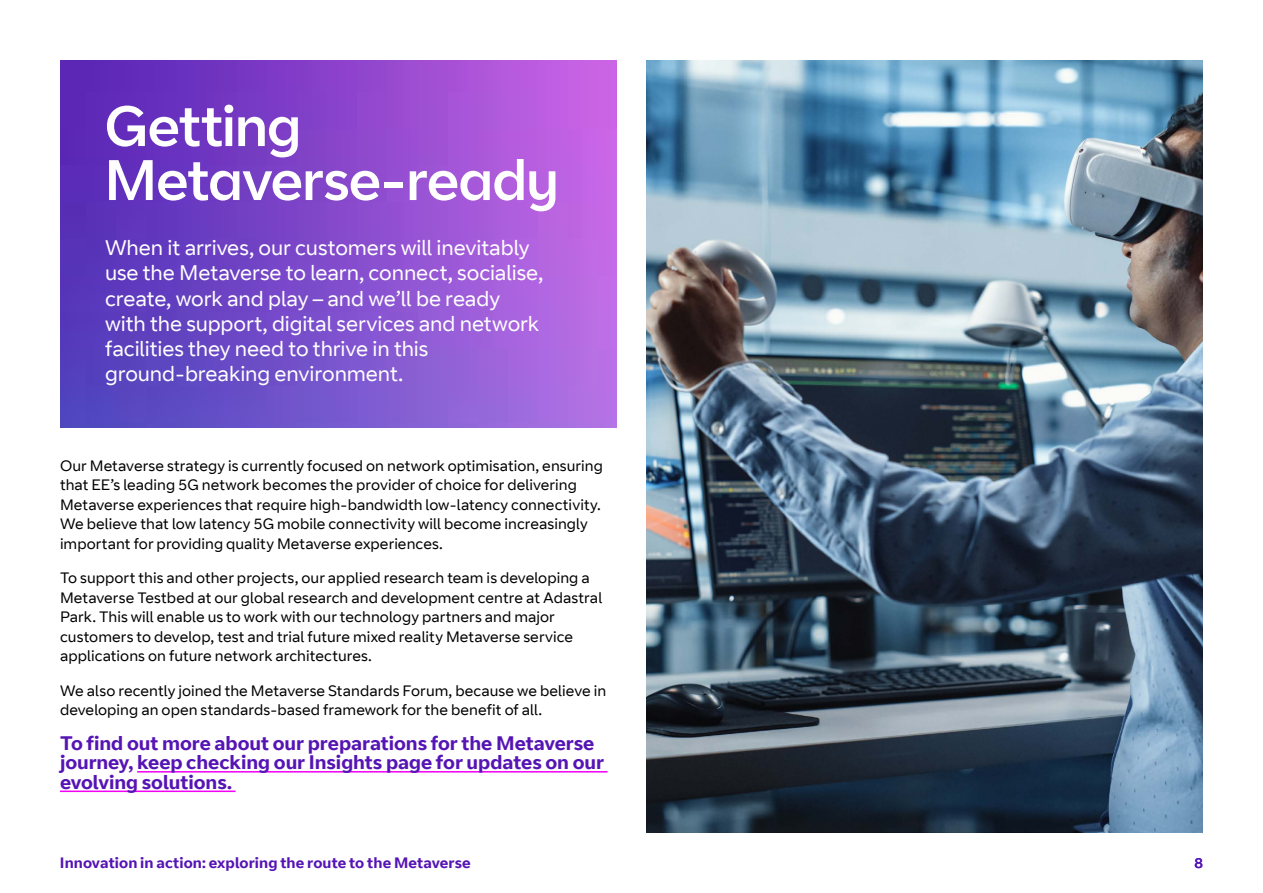
<style>
.page{position:relative;width:1263px;height:893px;background:#fff}
.page>*{position:absolute;margin:0;border:0;box-sizing:border-box;transform-origin:0 0}
.t1{font:57px/54px "BT Curve Headline";letter-spacing:-.005em;color:#fff}
.t2{font:21px/25.2px "BT Curve";letter-spacing:-.005em;color:#fff}
.t3{font:700 19.5px/19.5px "BT Curve";letter-spacing:-.005em;color:#5514b4}
.t4{font:15px/19.5px "BT Curve";letter-spacing:.005em;color:#000}
.t5{font:700 15px "BT Curve";letter-spacing:.005em;color:#5514b4}
.t6{font:14.25px "BT Curve Headline";color:#5514b4}
</style>
<div class="page">
<img style="left:60px;top:60px;width:556px;height:367px">
<hr style="left:137px;top:771px;width:471px;height:2px;background:#f200f5">
<hr style="left:60px;top:790px;width:176px;height:2px;background:#f200f5">
<img style="left:646px;top:60px;width:557px;height:772px">
<h1 class="t1" style="left:105px;top:102px;width:455px">Getting<br>Metaverse-ready</h1>
<p class="t2" style="left:105px;top:236px;width:440px">When it arrives, our customers will inevitably use the Metaverse to learn, connect, socialise, create, work and play – and we’ll be ready with the support, digital services and network facilities they need to thrive in this ground-breaking environment.</p>
<p class="t4" style="left:60px;top:456px;width:544px">Our Metaverse strategy is currently focused on network optimisation, ensuring that EE’s leading 5G network becomes the provider of choice for delivering Metaverse experiences that require high-bandwidth low-latency connectivity.<br>We believe that low latency 5G mobile connectivity will become increasingly important for providing quality Metaverse experiences.</p>
<p class="t4" style="left:60px;top:569px;width:544px">To support this and other projects, our applied research team is developing a Metaverse Testbed at our global research and development centre at Adastral Park. This will enable us to work with our technology partners and major customers to develop, test and trial future mixed reality Metaverse service applications on future network architectures.</p>
<p class="t4" style="left:60px;top:681px;width:548px">We also recently joined the Metaverse Standards Forum, because we believe in developing an open standards-based framework for the benefit of all.</p>
<h3 class="t3" style="left:60px;top:734px;width:545px">To find out more about our preparations for the Metaverse journey, keep checking our Insights page for updates on our evolving solutions.</h3>
<p class="t5" style="left:60px;top:854px;width:412px">Innovation in action: exploring the route to the Metaverse</p>
<p class="t6" style="left:1194px;top:855px;width:10px">8</p>
</div>
